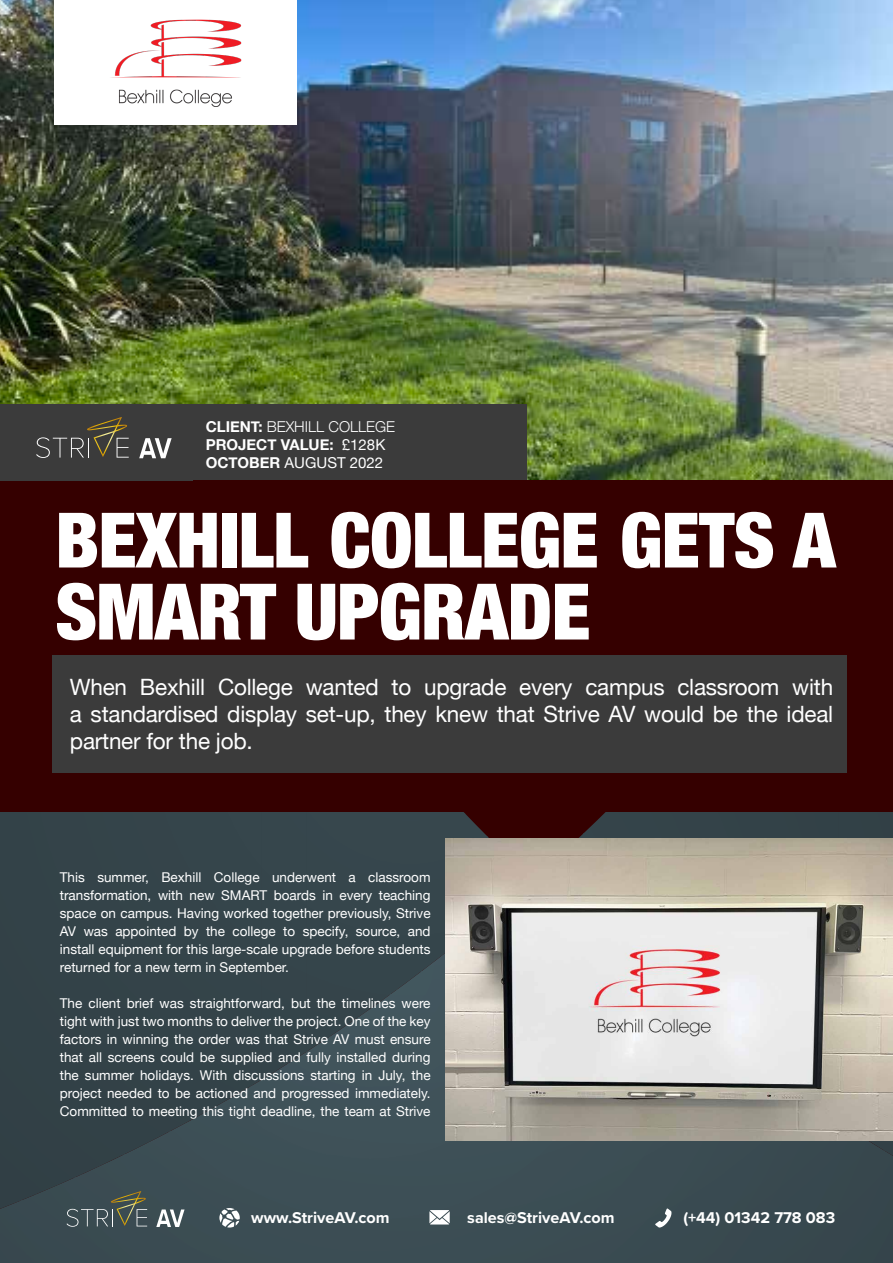
<style>
.page{position:relative;width:893px;height:1263px;background:#fff}
.page>*{position:absolute;margin:0;border:0;box-sizing:border-box;transform-origin:0 0}
.t1{font:900 condensed 78px "Helvetica Neue";letter-spacing:-.01em;color:#fff}
.t2{font:900 condensed 76.5px "Helvetica Neue";letter-spacing:-.01em;color:#fff}
.t3{font:22.5px/27px "Helvetica Neue";letter-spacing:-.01em;color:#fff;text-align:justify}
.t4{font:700 16.2px "Proxima Nova";color:#fff}
.t5{font:300 15px "Helvetica Neue";color:#fff}
.t6{font:700 15px "Helvetica Neue";color:#fff}
.t7{font:15px "Helvetica Neue";color:#fff}
.t8{font:13.5px/18px "Helvetica Neue";color:#fff;text-align:justify}
.s1{font-weight:700}
.s2{font-weight:400}
</style>
<div class="page">
<img style="left:885px;top:812px;width:8px;height:27px">
<img style="left:839px;top:812px;width:46px;height:27px">
<img style="left:816px;top:812px;width:23px;height:27px">
<img style="left:769px;top:812px;width:47px;height:27px">
<img style="left:746px;top:812px;width:23px;height:27px">
<img style="left:700px;top:812px;width:46px;height:27px">
<img style="left:677px;top:812px;width:23px;height:27px">
<img style="left:654px;top:812px;width:23px;height:27px">
<img style="left:630px;top:812px;width:24px;height:27px">
<img style="left:583px;top:812px;width:47px;height:27px">
<img style="left:560px;top:833px;width:24px;height:6px">
<div style="left:0;top:812px;width:35px;height:388px;background:#324147"></div>
<div style="left:35px;top:812px;width:46px;height:365px;background:#334248"></div>
<div style="left:81px;top:812px;width:67px;height:342px;background:#334348"></div>
<div style="left:148px;top:812px;width:45px;height:319px;background:#344449"></div>
<div style="left:193px;top:812px;width:23px;height:296px;background:#34444a"></div>
<div style="left:216px;top:812px;width:45px;height:274px;background:#35444a"></div>
<div style="left:261px;top:812px;width:45px;height:251px;background:#35454b"></div>
<div style="left:306px;top:812px;width:23px;height:228px;background:#35454b"></div>
<div style="left:329px;top:812px;width:45px;height:205px;background:#36464c"></div>
<div style="left:374px;top:812px;width:22px;height:182px;background:#36464c"></div>
<div style="left:396px;top:812px;width:46px;height:159px;background:#36464c"></div>
<img style="left:442px;top:812px;width:23px;height:136px">
<img style="left:464px;top:813px;width:23px;height:26px">
<img style="left:487px;top:835px;width:23px;height:4px">
<div style="left:725px;top:1141px;width:168px;height:122px;background:#37484f"></div>
<div style="left:0;top:1200px;width:472px;height:63px;background:#3b4d54"></div>
<div style="left:472px;top:1141px;width:253px;height:122px;background:#3b4d53"></div>
<img style="left:20px;top:1177px;width:453px;height:24px">
<img style="left:73px;top:1154px;width:400px;height:24px">
<img style="left:122px;top:1131px;width:351px;height:24px">
<img style="left:168px;top:1108px;width:277px;height:24px">
<img style="left:210px;top:1086px;width:235px;height:23px">
<img style="left:250px;top:1063px;width:195px;height:24px">
<img style="left:288px;top:1040px;width:157px;height:24px">
<img style="left:323px;top:1017px;width:122px;height:24px">
<img style="left:357px;top:994px;width:88px;height:24px">
<img style="left:389px;top:971px;width:56px;height:24px">
<img style="left:420px;top:948px;width:25px;height:24px">
<svg style="left:219px;top:1208px;width:21px;height:19px"></svg>
<svg style="left:429px;top:1210px;width:21px;height:14px"></svg>
<svg style="left:655px;top:1208px;width:16px;height:19px"></svg>
<img style="left:0;top:0;width:893px;height:480px">
<div style="left:193px;top:404px;width:333px;height:76px;background:#3b3b3b"></div>
<div style="left:0;top:480px;width:893px;height:332px;background:#350000"></div>
<div style="left:54px;top:0;width:242px;height:125px;background:#fff"></div>
<svg style="left:67px;top:1191px;width:80px;height:36px;background:#4d5a58"></svg>
<svg style="left:156px;top:1209px;width:29px;height:18px"></svg>
<div style="left:0;top:404px;width:193px;height:76px;background:#3b3b3b"></div>
<svg style="left:36px;top:417px;width:93px;height:41px"></svg>
<svg style="left:139px;top:438px;width:33px;height:20px"></svg>
<div style="left:53px;top:655px;width:794px;height:117px;background:#3b3b3b"></div>
<img style="left:111px;top:19px;width:131px;height:88px">
<img style="left:445px;top:839px;width:448px;height:302px">
<p class="t5" style="left:206px;top:414px;width:191px"><span class="s1">CLIENT:</span> BEXHILL COLLEGE</p>
<p class="t6" style="left:206px;top:432px;width:181px">PROJECT VALUE: <span class="s2">£128K</span></p>
<p class="t7" style="left:206px;top:451px;width:179px"><span class="s1">OCTOBER</span> AUGUST 2022</p>
<p class="t2" style="left:55px;top:477px;width:782px">BEXHILL COLLEGE GETS A</p>
<p class="t1" style="left:55px;top:547px;width:537px">SMART UPGRADE</p>
<p class="t3" style="left:70px;top:675px;width:765px">When Bexhill College wanted to upgrade every campus classroom with a standardised display set-up, they knew that Strive AV would be the ideal partner for the job.</p>
<p class="t8" style="left:60px;top:869px;width:372px">This summer, Bexhill College underwent a classroom transformation, with new SMART boards in every teaching space on campus. Having worked together previously, Strive AV was appointed by the college to specify, source, and install equipment for this large-scale upgrade before students returned for a new term in September.</p>
<p class="t8" style="left:60px;top:995px;width:372px">The client brief was straightforward, but the timelines were tight with just two months to deliver the project. One of the key factors in winning the order was that Strive AV must ensure that all screens could be supplied and fully installed during the summer holidays. With discussions starting in July, the project needed to be actioned and progressed immediately.<br>Committed to meeting this tight deadline, the team at Strive</p>
<p class="t4" style="left:251px;top:1205px;width:140px">www.StriveAV.com</p>
<p class="t4" style="left:467px;top:1205px;width:149px">sales@StriveAV.com</p>
<p class="t4" style="left:683px;top:1205px;width:153px">(+44) 01342 778 083</p>
</div>
